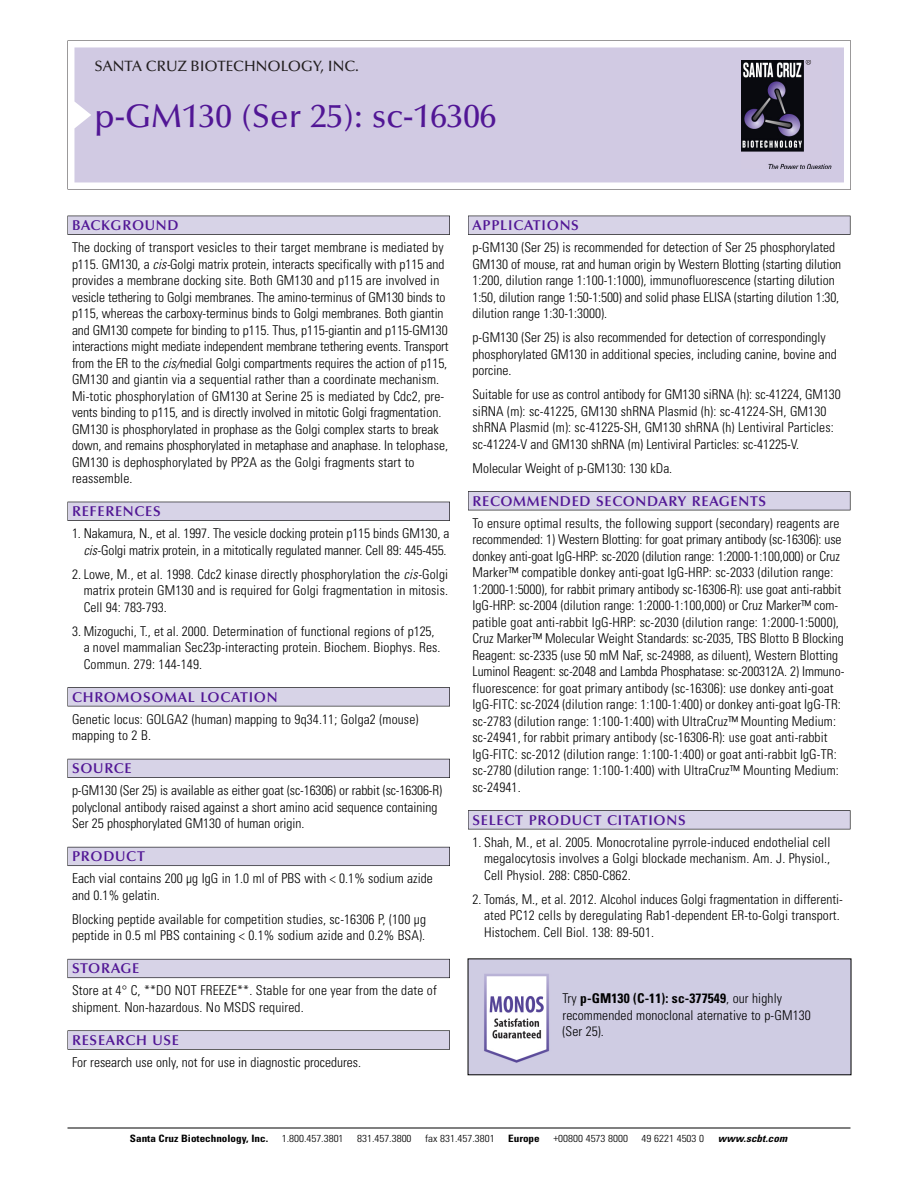
<style>
.page{position:relative;width:918px;height:1188px;background:#fff}
.page>*{position:absolute;margin:0;border:0;box-sizing:border-box;transform-origin:0 0}
.t1{font:500 33px "Optima";color:#511695}
.t2{font:500 15px "Optima";color:#231f20}
.t3{font:600 14.25px "Optima";letter-spacing:.05em;color:#511695}
.t4{font:300 condensed 13.5px/16.5px "Univers";color:#000}
.t5{font:300 condensed 10.2px "Univers";color:#000;scale:1.1 1}
.t6{font:700 condensed 10.2px "Univers";color:#000;scale:1.1 1}
.t7{font:italic 700 condensed 10.2px "Univers";letter-spacing:.005em;color:#000;scale:1.1 1}
.s1{font-style:italic}
.s2{font-weight:700}
</style>
<div class="page">
<svg style="left:68px;top:40px;width:783px;height:149px"></svg>
<div style="left:74px;top:47px;width:770px;height:135px;background:#d1cae3"></div>
<img style="left:741px;top:60px;width:90px;height:108px">
<div style="left:68px;top:216px;width:382px;height:19px;background:#525155"></div>
<div style="left:68px;top:216px;width:381px;height:18px;background:#d7d3e7"></div>
<div style="left:68px;top:502px;width:382px;height:19px;background:#515055"></div>
<div style="left:68px;top:502px;width:381px;height:18px;background:#d7d3e7"></div>
<div style="left:68px;top:687px;width:382px;height:19px;background:#545357"></div>
<div style="left:68px;top:688px;width:381px;height:18px;background:#d7d3e7"></div>
<div style="left:68px;top:759px;width:382px;height:19px;background:#54535a"></div>
<div style="left:68px;top:759px;width:381px;height:18px;background:#d7d3e7"></div>
<div style="left:68px;top:847px;width:382px;height:19px;background:#5b5a62"></div>
<div style="left:68px;top:847px;width:381px;height:18px;background:#d7d3e7"></div>
<div style="left:68px;top:959px;width:382px;height:19px;background:#66646e"></div>
<div style="left:68px;top:959px;width:381px;height:18px;background:#d7d3e7"></div>
<div style="left:68px;top:1030px;width:382px;height:20px;background:#616161"></div>
<div style="left:68px;top:1031px;width:381px;height:18px;background:#d7d3e7"></div>
<div style="left:468px;top:216px;width:382px;height:19px;background:#525155"></div>
<div style="left:468px;top:216px;width:382px;height:18px;background:#d7d3e7"></div>
<div style="left:468px;top:491px;width:382px;height:19px;background:#525155"></div>
<div style="left:468px;top:492px;width:382px;height:18px;background:#d7d3e7"></div>
<div style="left:468px;top:810px;width:382px;height:19px;background:#545357"></div>
<div style="left:468px;top:811px;width:382px;height:18px;background:#d7d3e7"></div>
<hr style="left:68px;top:1128px;width:782px;height:1px;background:#000">
<img style="left:470px;top:960px;width:379px;height:113px">
<p class="t2" style="left:94px;top:61px;width:266px">SANTA CRUZ BIOTECHNOLOGY, INC.</p>
<h1 class="t1" style="left:94px;top:103px;width:403px">p-GM130 (Ser 25): sc-16306</h1>
<p class="t3" style="left:72px;top:219px;width:108px">BACKGROUND</p>
<p class="t4" style="left:72px;top:240px;width:378px">The docking of transport vesicles to their target membrane is mediated by p115. GM130, a <span class="s1">cis-</span>Golgi matrix protein, interacts specifically with p115 and provides a membrane docking site. Both GM130 and p115 are involved in vesicle tethering to Golgi membranes. The amino-terminus of GM130 binds to p115, whereas the carboxy-terminus binds to Golgi membranes. Both giantin and GM130 compete for binding to p115. Thus, p115-giantin and p115-GM130 interactions might mediate independent membrane tethering events. Transport from the ER to the <span class="s1">cis/</span>medial Golgi compartments requires the action of p115, GM130 and giantin via a sequential rather than a coordinate mechanism.<br>Mi-totic phosphorylation of GM130 at Serine 25 is mediated by Cdc2, pre&shy;vents binding to p115, and is directly involved in mitotic Golgi fragmentation.<br>GM130 is phosphorylated in prophase as the Golgi complex starts to break down, and remains phosphorylated in metaphase and anaphase. In telophase, GM130 is dephosphorylated by PP2A as the Golgi fragments start to reassemble.</p>
<p class="t3" style="left:72px;top:506px;width:90px">REFERENCES</p>
<p class="t4" style="left:72px;top:526px;width:379px;text-align:right">1. Nakamura, N., et al. 1997. The vesicle docking protein p115 binds GM130, a <span class="s1">cis-</span>Golgi matrix protein, in a mitotically regulated manner. Cell 89: 445-455.</p>
<p class="t4" style="left:84px;top:567px;width:366px;text-align:justify;text-indent:-12px">2. Lowe, M., et al. 1998. Cdc2 kinase directly phosphorylation the <span class="s1">cis-</span>Golgi matrix protein GM130 and is required for Golgi fragmentation in mitosis.<br>Cell 94: 783-793.</p>
<p class="t4" style="left:84px;top:624px;width:358px;text-indent:-12px">3. Mizoguchi, T., et al. 2000. Determination of functional regions of p125, a novel mammalian Sec23p-interacting protein. Biochem. Biophys. Res.<br>Commun. 279: 144-149.</p>
<p class="t3" style="left:72px;top:691px;width:207px">CHROMOSOMAL LOCATION</p>
<p class="t4" style="left:72px;top:712px;width:348px">Genetic locus: GOLGA2 (human) mapping to 9q34.11; Golga2 (mouse) mapping to 2 B.</p>
<p class="t3" style="left:72px;top:763px;width:61px">SOURCE</p>
<p class="t4" style="left:72px;top:783px;width:372px">p-GM130 (Ser 25) is available as either goat (sc-16306) or rabbit (sc-16306-R) polyclonal antibody raised against a short amino acid sequence containing<br>Ser 25 phosphorylated GM130 of human origin.</p>
<p class="t3" style="left:72px;top:851px;width:74px">PRODUCT</p>
<p class="t4" style="left:72px;top:871px;width:362px">Each vial contains 200 µg IgG in 1.0 ml of PBS with &lt; 0.1% sodium azide and 0.1% gelatin.</p>
<p class="t4" style="left:72px;top:912px;width:356px">Blocking peptide available for competition studies, sc-16306 P, (100 µg peptide in 0.5 ml PBS containing &lt; 0.1% sodium azide and 0.2% BSA).</p>
<p class="t3" style="left:72px;top:963px;width:69px">STORAGE</p>
<p class="t4" style="left:72px;top:983px;width:366px">Store at 4° C, **DO NOT FREEZE**. Stable for one year from the date of shipment. Non-hazardous. No MSDS required.</p>
<p class="t3" style="left:72px;top:1034px;width:109px">RESEARCH USE</p>
<p class="t4" style="left:72px;top:1055px;width:290px">For research use only, not for use in diagnostic procedures.</p>
<p class="t3" style="left:473px;top:219px;width:108px">APPLICATIONS</p>
<p class="t4" style="left:473px;top:240px;width:370px">p-GM130 (Ser 25) is recommended for detection of Ser 25 phosphorylated GM130 of mouse, rat and human origin by Western Blotting (starting dilution 1:200, dilution range 1:100-1:1000), immunofluorescence (starting dilution 1:50, dilution range 1:50-1:500) and solid phase ELISA (starting dilution 1:30, dilution range 1:30-1:3000).</p>
<p class="t4" style="left:473px;top:330px;width:366px">p-GM130 (Ser 25) is also recommended for detection of correspondingly phosphorylated GM130 in additional species, including canine, bovine and porcine.</p>
<p class="t4" style="left:473px;top:387px;width:370px">Suitable for use as control antibody for GM130 siRNA (h): sc-41224, GM130 siRNA (m): sc-41225, GM130 shRNA Plasmid (h): sc-41224-SH, GM130 shRNA Plasmid (m): sc-41225-SH, GM130 shRNA (h) Lentiviral Particles: sc-41224-V and GM130 shRNA (m) Lentiviral Particles: sc-41225-V.</p>
<p class="t4" style="left:473px;top:461px;width:201px">Molecular Weight of p-GM130: 130 kDa.</p>
<p class="t3" style="left:473px;top:495px;width:295px">RECOMMENDED SECONDARY REAGENTS</p>
<p class="t4" style="left:473px;top:516px;width:374px">To ensure optimal results, the following support (secondary) reagents are recommended: 1) Western Blotting: for goat primary antibody (sc-16306): use donkey anti-goat IgG-HRP: sc-2020 (dilution range: 1:2000-1:100,000) or Cruz Marker™ compatible donkey anti-goat IgG-HRP: sc-2033 (dilution range:<br>1:2000-1:5000), for rabbit primary antibody sc-16306-R): use goat anti-rabbit IgG-HRP: sc-2004 (dilution range: 1:2000-1:100,000) or Cruz Marker™ com&shy;patible goat anti-rabbit IgG-HRP: sc-2030 (dilution range: 1:2000-1:5000), Cruz Marker™ Molecular Weight Standards: sc-2035, TBS Blotto B Blocking Reagent: sc-2335 (use 50 mM NaF, sc-24988, as diluent), Western Blotting Luminol Reagent: sc-2048 and Lambda Phosphatase: sc-200312A. 2) Immuno&shy;fluorescence: for goat primary antibody (sc-16306): use donkey anti-goat IgG-FITC: sc-2024 (dilution range: 1:100-1:400) or donkey anti-goat IgG-TR: sc-2783 (dilution range: 1:100-1:400) with UltraCruz™ Mounting Medium: sc-24941, for rabbit primary antibody (sc-16306-R): use goat anti-rabbit IgG-FITC: sc-2012 (dilution range: 1:100-1:400) or goat anti-rabbit IgG-TR: sc-2780 (dilution range: 1:100-1:400) with UltraCruz™ Mounting Medium: sc-24941.</p>
<p class="t3" style="left:473px;top:814px;width:215px">SELECT PRODUCT CITATIONS</p>
<p class="t4" style="left:484px;top:835px;width:348px;text-align:justify;text-indent:-12px">1. Shah, M., et al. 2005. Monocrotaline pyrrole-induced endothelial cell megalocytosis involves a Golgi blockade mechanism. Am. J. Physiol., Cell Physiol. 288: C850-C862.</p>
<p class="t4" style="left:484px;top:892px;width:360px;text-indent:-12px">2. Tomás, M., et al. 2012. Alcohol induces Golgi fragmentation in differenti&shy;ated PC12 cells by deregulating Rab1-dependent ER-to-Golgi transport.<br>Histochem. Cell Biol. 138: 89-501.</p>
<p class="t4" style="left:563px;top:991px;width:250px">Try <span class="s2">p-GM130 (C-11): sc-377549</span>, our highly recommended monoclonal aternative to p-GM130 (Ser 25).</p>
<p class="t6" style="left:130px;top:1135px;width:127px">Santa Cruz Biotechnology, Inc.</p>
<p class="t5" style="left:282px;top:1135px;width:58px">1.800.457.3801</p>
<p class="t5" style="left:357px;top:1135px;width:51px">831.457.3800</p>
<p class="t5" style="left:425px;top:1135px;width:65px">fax 831.457.3801</p>
<p class="t6" style="left:508px;top:1135px;width:30px">Europe</p>
<p class="t5" style="left:553px;top:1135px;width:69px">+00800 4573 8000</p>
<p class="t5" style="left:642px;top:1135px;width:58px">49 6221 4503 0</p>
<p class="t7" style="left:718px;top:1135px;width:64px">www.scbt.com</p>
</div>
